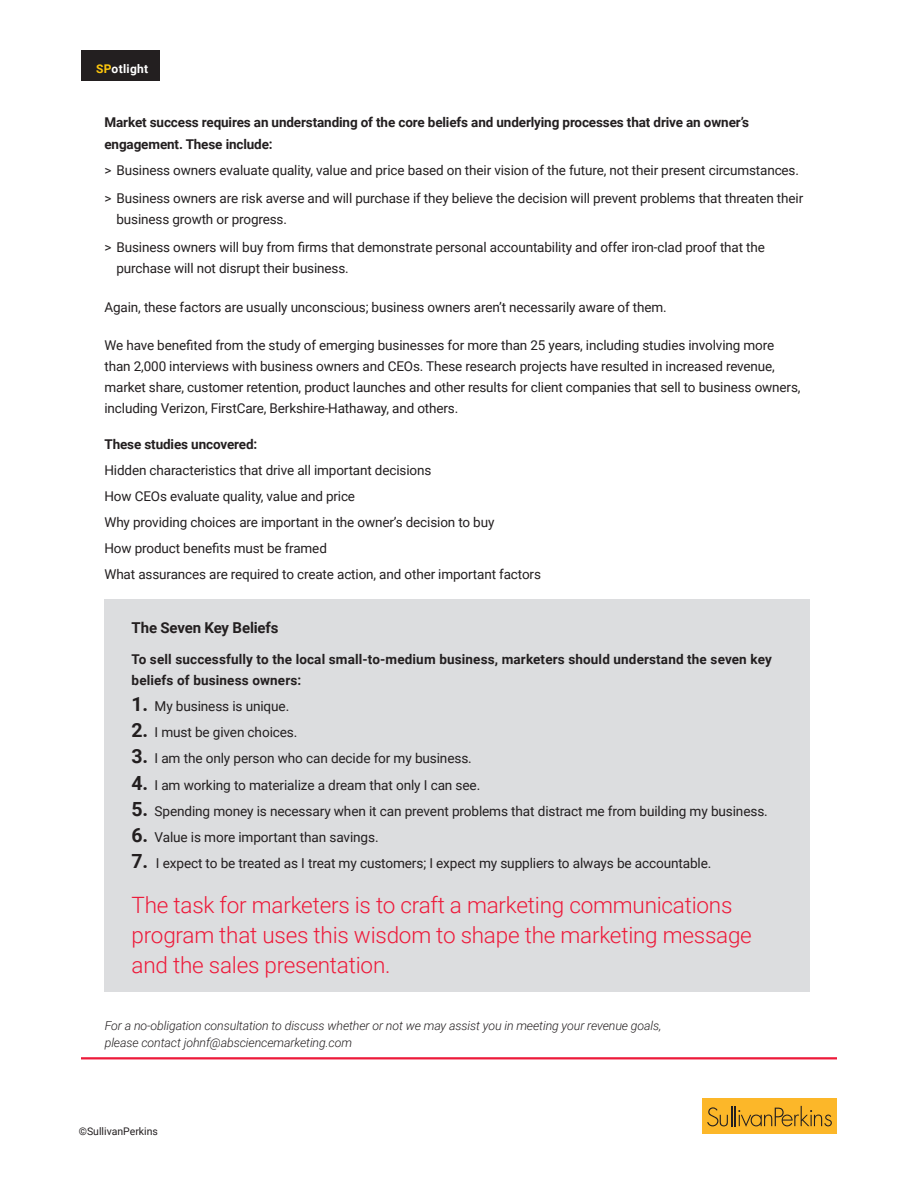
<style>
.page{position:relative;width:918px;height:1188px;background:#fff}
.page>*{position:absolute;margin:0;border:0;box-sizing:border-box;transform-origin:0 0}
.t1{font:300 22.5px/30.3px "Roboto";letter-spacing:-.01em;color:#ed1a3a}
.t2{font:700 15px "Roboto";letter-spacing:-.01em;color:#231f20}
.t3{font:13.65px "Roboto";letter-spacing:-.01em;color:#231f20}
.t4{font:13.5px/26.1px "Roboto";letter-spacing:-.01em;color:#231f20}
.t5{font:700 13.5px/21.1px "Roboto";letter-spacing:-.01em;color:#231f20}
.t6{font:700 13.5px/21.1px "Roboto";letter-spacing:.01em;color:#231f20}
.t7{font:italic 300 12.3px/16.5px "Roboto";letter-spacing:-.01em;color:#231f20}
.t8{font:700 12px "Roboto";letter-spacing:.025em;color:#fff}
.t9{font:10.5px "Roboto";color:#231f20}
.s1{color:#fec70c}
.s2{font-weight:700;font-size:19.5px}
</style>
<div class="page">
<div style="left:105px;top:599px;width:705px;height:393px;background:#dcdddf"></div>
<hr style="left:81px;top:1057px;width:756px;height:2px;background:#ed1a3a">
<div style="left:81px;top:51px;width:79px;height:30px;background:#231f20"></div>
<div style="left:702px;top:1099px;width:135px;height:35px;background:#fcb729"></div>
<svg style="left:707px;top:1106px;width:25px;height:20px"></svg>
<hr style="left:734px;top:1106px;width:2px;height:20px;background:#231f20">
<svg style="left:738px;top:1106px;width:94px;height:21px"></svg>
<p class="t8" style="left:96px;top:60px;width:54px"><span class="s1">SP</span>otlight</p>
<p class="t5" style="left:104px;top:112px;width:646px">Market success requires an understanding of the core beliefs and underlying processes that drive an owner’s engagement. These include:</p>
<p class="t4" style="left:104px;top:156px;width:700px;line-height:27.9px">&gt; Business owners evaluate quality, value and price based on their vision of the future, not their present circumstances. &gt; Business owners are risk averse and will purchase if they believe the decision will prevent problems that threaten their</p>
<p class="t4" style="left:104px;top:205px;width:662px;line-height:27.9px;text-indent:12px">business growth or progress.<br>&gt; Business owners will buy from firms that demonstrate personal accountability and offer iron-clad proof that the</p>
<p class="t4" style="left:117px;top:255px;width:234px">purchase will not disrupt their business.</p>
<p class="t4" style="left:105px;top:294px;width:564px">Again, these factors are usually unconscious; business owners aren’t necessarily aware of them.</p>
<p class="t4" style="left:105px;top:334px;width:697px;line-height:21.1px">We have benefited from the study of emerging businesses for more than 25 years, including studies involving more than 2,000 interviews with business owners and CEOs. These research projects have resulted in increased revenue, market share, customer retention, product launches and other results for client companies that sell to business owners, including Verizon, FirstCare, Berkshire-Hathaway, and others.</p>
<p class="t5" style="left:105px;top:433px;width:154px">These studies uncovered:</p>
<p class="t4" style="left:105px;top:457px;width:438px">Hidden characteristics that drive all important decisions<br>How CEOs evaluate quality, value and price<br>Why providing choices are important in the owner’s decision to buy<br>How product benefits must be framed<br>What assurances are required to create action, and other important factors</p>
<p class="t2" style="left:132px;top:617px;width:148px">The Seven Key Beliefs</p>
<p class="t6" style="left:132px;top:648px;width:642px">To sell successfully to the local small-to-medium business, marketers should understand the seven key beliefs of business owners:</p>
<p class="t3" style="left:132px;top:697px;width:159px"><span class="s2">1.</span> My business is unique.</p>
<p class="t3" style="left:132px;top:723px;width:167px"><span class="s2">2.</span> I must be given choices.</p>
<p class="t3" style="left:132px;top:749px;width:342px"><span class="s2">3.</span> I am the only person who can decide for my business.</p>
<p class="t3" style="left:132px;top:775px;width:350px"><span class="s2">4.</span> I am working to materialize a dream that only I can see.</p>
<p class="t3" style="left:132px;top:801px;width:638px"><span class="s2">5.</span> Spending money is necessary when it can prevent problems that distract me from building my business.</p>
<p class="t3" style="left:132px;top:827px;width:249px"><span class="s2">6.</span> Value is more important than savings.</p>
<p class="t3" style="left:132px;top:854px;width:581px"><span class="s2">7.</span> I expect to be treated as I treat my customers; I expect my suppliers to always be accountable.</p>
<h1 class="t1" style="left:132px;top:889px;width:622px">The task for marketers is to craft a marketing communications program that uses this wisdom to shape the marketing message and the sales presentation.</h1>
<p class="t7" style="left:105px;top:1017px;width:558px">For a no-obligation consultation to discuss whether or not we may assist you in meeting your revenue goals, please contact johnf@absciencemarketing.com</p>
<p class="t9" style="left:79px;top:1124px;width:81px">©SullivanPerkins</p>
</div>
